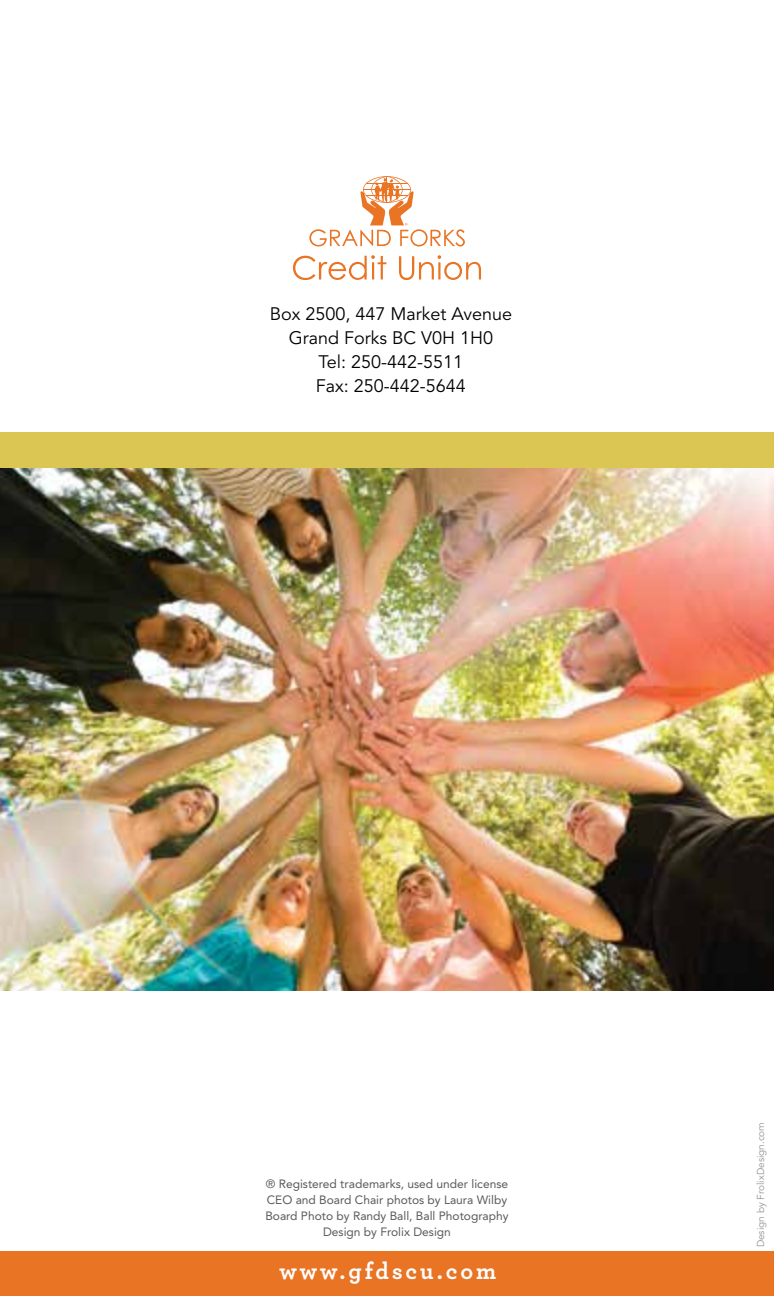
<style>
.page{position:relative;width:774px;height:1296px;background:#fff}
.page>*{position:absolute;margin:0;border:0;box-sizing:border-box;transform-origin:0 0}
.t1{font:700 24px "Archer";letter-spacing:.115em;color:#fff}
.t2{font:18px/24px "Avenir";color:#000;text-align:center}
.t3{font:12px/16px "Avenir";color:#58595b;text-align:center}
.t4{font:10px "Avenir";color:#939598}
</style>
<div class="page">
<img style="left:0;top:468px;width:774px;height:522px">
<div style="left:0;top:432px;width:774px;height:36px;background:#dbc553"></div>
<svg style="left:309px;top:176px;width:156px;height:70px"></svg>
<svg style="left:293px;top:255px;width:93px;height:25px"></svg>
<svg style="left:399px;top:255px;width:82px;height:25px"></svg>
<div style="left:0;top:1251px;width:774px;height:45px;background:#e87424"></div>
<h2 class="t2" style="left:270px;top:302px;width:244px">Box 2500, 447 Market Avenue<br>Grand Forks BC V0H 1H0<br>Tel: 250-442-5511<br>Fax: 250-442-5644</h2>
<p class="t3" style="left:265px;top:1176px;width:245px">® Registered trademarks, used under license CEO and Board Chair photos by Laura Wilby Board Photo by Randy Ball, Ball Photography Design by Frolix Design</p>
<h1 class="t1" style="left:280px;top:1252px;width:218px">www.gfdscu.com</h1>
<p class="t4" style="left:755px;top:1247px;width:127px;rotate:-90deg">Design by FrolixDesign.com</p>
</div>
